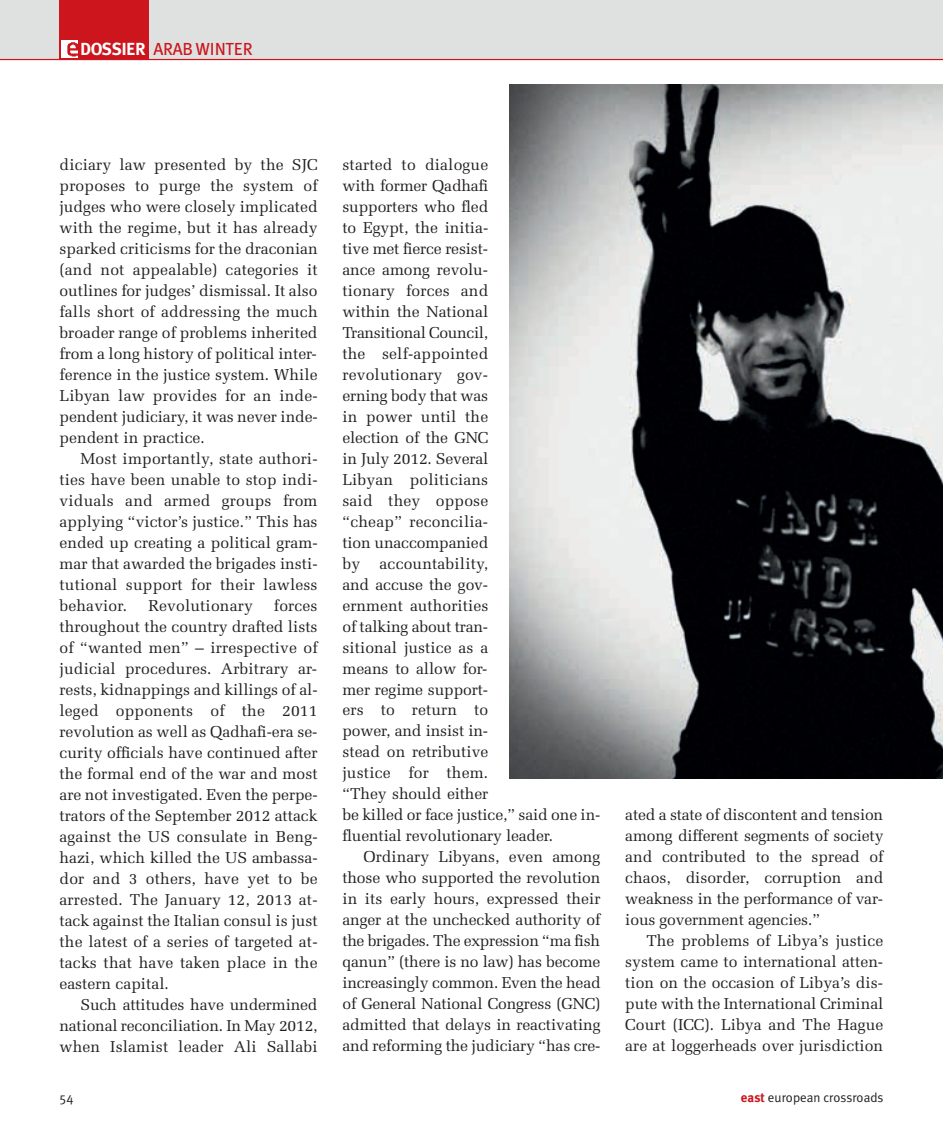
<style>
.page{position:relative;width:943px;height:1141px;background:#fff}
.page>*{position:absolute;margin:0;border:0;box-sizing:border-box;transform-origin:0 0}
.t1{font:17.5px "Meta Plus";letter-spacing:-.02em;color:#cd151d}
.t2{font:15.75px/21px "Melior LT Std";letter-spacing:-.005em;color:#231f20;text-align:justify}
.t3{font:13.12px "Meta Plus Normal";color:#231f20}
.s1{font-weight:700;color:#fff}
.s2{font-family:"Meta Plus";font-weight:700;color:#cd151d}
</style>
<div class="page">
<div style="left:0;top:0;width:943px;height:60px;background:#dfe1e0"></div>
<hr style="left:0;top:59px;width:943px;height:1px;background:#cd151d">
<div style="left:60px;top:0;width:89px;height:60px;background:#cd151d"></div>
<img style="left:61px;top:41px;width:17px;height:16px">
<img style="left:509px;top:84px;width:434px;height:695px">
<p class="t1" style="left:80px;top:39px;width:174px"><span class="s1">DOSSIER</span> ARAB WINTER</p>
<p class="t2" style="left:60px;top:154px;width:260px">diciary law presented by the SJC proposes to purge the system of judges who were closely implicated with the regime, but it has already sparked criticisms for the draconian (and not appealable) categories it outlines for judges’ dismissal. It also falls short of addressing the much broader range of problems inherited from a long history of political inter&shy;ference in the justice system. While Libyan law provides for an inde&shy;pendent judiciary, it was never inde&shy;pendent in practice.</p>
<p class="t2" style="left:60px;top:448px;width:259px;text-indent:21px">Most importantly, state authori&shy;ties have been unable to stop indi&shy;viduals and armed groups from applying “victor’s justice.” This has ended up creating a political gram&shy;mar that awarded the brigades insti&shy;tutional support for their lawless behavior.</p>
<p class="t2" style="left:60px;top:595px;width:260px;text-indent:214px">forces throughout the country drafted lists of “wanted men” – irrespective of judicial procedures. Arbitrary ar&shy;rests, kidnappings and killings of al&shy;leged opponents of the 2011 revolution as well as Qadhafi-era se&shy;curity officials have continued after the formal end of the war and most are not investigated. Even the perpe&shy;trators of the September 2012 attack against the US consulate in Beng&shy;hazi, which killed the US ambassa&shy;dor and 3 others, have yet to be arrested. The January 12, 2013 at&shy;tack against the Italian consul is just the latest of a series of targeted at&shy;tacks that have taken place in the eastern capital.</p>
<p class="t2" style="left:60px;top:994px;width:259px;text-indent:21px">Such attitudes have undermined national reconciliation. In May 2012, when Islamist leader Ali Sallabi</p>
<p class="t2" style="left:148px;top:595px;width:106px">Revolutionary</p>
<p class="t2" style="left:342px;top:154px;width:259px;text-align:left">started to dialogue<br>with former Qadhafi<br>supporters who fled<br>to Egypt, the initia-<br>tive met fierce resist-<br>ance among revolu-<br>tionary forces and<br>within the National<br>Transitional Council,<br>the self-appointed<br>revolutionary gov-<br>erning body that was<br>in power until the<br>election of the GNC<br>in July 2012. Several<br>Libyan politicians<br>said they oppose<br>“cheap” reconcilia-<br>tion unaccompanied<br>by accountability,<br>and accuse the gov-<br>ernment authorities<br>of talking about tran-<br>sitional justice as a<br>means to allow for-<br>mer regime support-<br>ers to return to<br>power, and insist in-<br>stead on retributive<br>justice for them.<br>“They should either<br>be killed or face justice,” said one in&shy;fluential revolutionary leader.</p>
<p class="t2" style="left:342px;top:846px;width:260px;text-indent:21px">Ordinary Libyans, even among those who supported the revolution in its early hours, expressed their anger at the unchecked authority of the brigades. The expression “ma fish qanun” (there is no law) has become increasingly common. Even the head of General National Congress (GNC) admitted that delays in reactivating and reforming the judiciary “has cre-</p>
<p class="t2" style="left:625px;top:804px;width:259px">ated a state of discontent and tension among different segments of society and contributed to the spread of chaos, disorder, corruption and weakness in the performance of var&shy;ious government agencies.”</p>
<p class="t2" style="left:625px;top:930px;width:259px;text-indent:21px">The problems of Libya’s justice system came to international atten&shy;tion on the occasion of Libya’s dis&shy;pute with the International Criminal Court (ICC). Libya and The Hague are at loggerheads over jurisdiction</p>
<p class="t3" style="left:60px;top:1089px;width:16px">54</p>
<p class="t3" style="left:741px;top:1089px;width:144px"><span class="s2">east</span> european crossroads</p>
</div>
